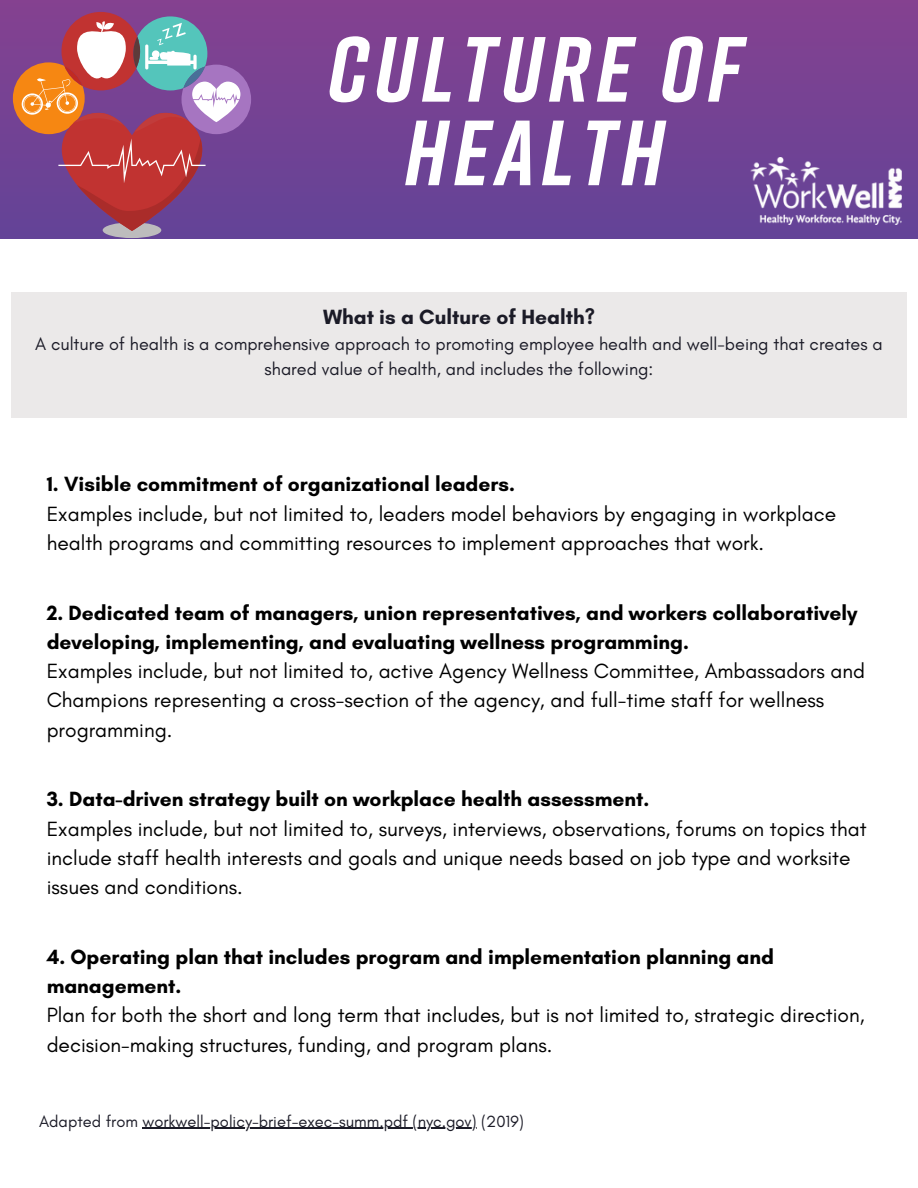
<style>
.page{position:relative;width:918px;height:1188px;background:#fff}
.page>*{position:absolute;margin:0;border:0;box-sizing:border-box;transform-origin:0 0}
.t1{font:italic 700 92.25px/83.6px "Rift";letter-spacing:.065em;color:#fff;text-align:center}
.t2{font:21px/29.2px "Glacial Indifference";color:#000}
.t3{font:700 21px/29.2px "Glacial Indifference";color:#000}
.t4{font:700 21px "Glacial Indifference";color:#1b1b27}
.t5{font:18px/24.8px "Glacial Indifference";color:#1b1b27;text-align:center}
.t6{font:16.5px "Glacial Indifference";color:#1b1b27}
</style>
<div class="page">
<div style="left:0;top:0;width:918px;height:238px;background:linear-gradient(to bottom,#854190,#634397)"></div>
<div style="left:103px;top:222px;width:58px;height:16px;background:#bdbcbd;border-radius:50%"></div>
<svg style="left:13px;top:12px;width:238px;height:219px;background:#9c5f7f"></svg>
<div style="left:11px;top:292px;width:896px;height:126px;background:#ebe9e9"></div>
<img style="left:751px;top:158px;width:150px;height:66px">
<hr style="left:143px;top:1128px;width:334px;height:1px;background:#1b1b27">
<p class="t1" style="left:327px;top:25px;width:416px">CULTURE OF<br>HEALTH</p>
<p class="t4" style="left:323px;top:305px;width:273px">What is a Culture of Health?</p>
<p class="t5" style="left:35px;top:332px;width:849px">A culture of health is a comprehensive approach to promoting employee health and well-being that creates a shared value of health, and includes the following:</p>
<p class="t3" style="left:47px;top:469px;width:470px">1. Visible commitment of organizational leaders.</p>
<p class="t2" style="left:47px;top:499px;width:791px">Examples include, but not limited to, leaders model behaviors by engaging in workplace health programs and committing resources to implement approaches that work.</p>
<p class="t3" style="left:47px;top:598px;width:812px">2. Dedicated team of managers, union representatives, and workers collaboratively developing, implementing, and evaluating wellness programming.</p>
<p class="t2" style="left:47px;top:656px;width:820px">Examples include, but not limited to, active Agency Wellness Committee, Ambassadors and<br>Champions representing a cross-section of the agency, and full-time staff for wellness programming.</p>
<p class="t3" style="left:47px;top:784px;width:604px">3. Data-driven strategy built on workplace health assessment.</p>
<p class="t2" style="left:47px;top:814px;width:821px">Examples include, but not limited to, surveys, interviews, observations, forums on topics that include staff health interests and goals and unique needs based on job type and worksite issues and conditions.</p>
<p class="t3" style="left:47px;top:942px;width:729px">4. Operating plan that includes program and implementation planning and management.</p>
<p class="t2" style="left:47px;top:1000px;width:820px">Plan for both the short and long term that includes, but is not limited to, strategic direction, decision-making structures, funding, and program plans.</p>
<p class="t6" style="left:39px;top:1111px;width:486px">Adapted from workwell-policy-brief-exec-summ.pdf (nyc.gov) (2019)</p>
</div>
